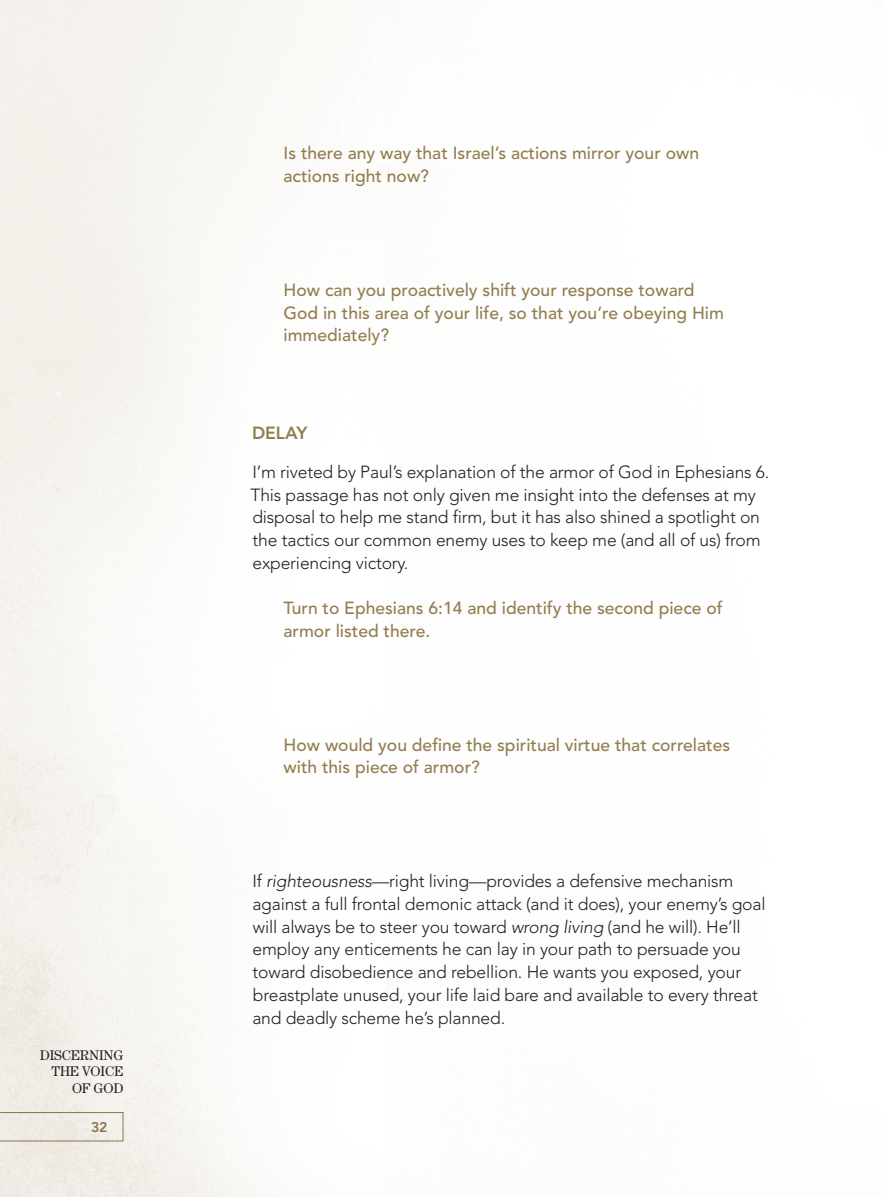
<style>
.page{position:relative;width:882px;height:1197px;background:#fff}
.page>*{position:absolute;margin:0;border:0;box-sizing:border-box;transform-origin:0 0}
.t1{font:300 17.5px/22.8px "Avenir LT Std";letter-spacing:-.01em;color:#231f20}
.t2{font:500 17.5px/22.8px "Avenir LT Std";color:#937d4e}
.t3{font:800 17.5px "Avenir LT Std";color:#937d4e}
.t4{font:14px/16.8px "Century Std";letter-spacing:-.015em;color:#231f20;text-align:right}
.t5{font:800 14px "Avenir LT Std";color:#937d4e}
.s1{font-style:italic}
</style>
<div class="page">
<svg style="left:0;top:1112px;width:123px;height:29px"></svg>
<p class="t4" style="left:40px;top:1046px;width:85px">DISCERNING<br>THE VOICE<br>OF GOD</p>
<p class="t5" style="left:91px;top:1119px;width:18px">32</p>
<p class="t2" style="left:284px;top:142px;width:417px">Is there any way that Israel’s actions mirror your own actions right now?</p>
<p class="t2" style="left:284px;top:279px;width:442px">How can you proactively shift your response toward<br>God in this area of your life, so that you’re obeying Him immediately?</p>
<p class="t3" style="left:252px;top:423px;width:57px">DELAY</p>
<p class="t1" style="left:251px;top:460px;width:520px">I’m riveted by Paul’s explanation of the armor of God in Ephesians 6.<br>This passage has not only given me insight into the defenses at my disposal to help me stand firm, but it has also shined a spotlight on the tactics our common enemy uses to keep me (and all of us) from experiencing victory.</p>
<p class="t2" style="left:284px;top:597px;width:441px">Turn to Ephesians 6:14 and identify the second piece of armor listed there.</p>
<p class="t2" style="left:284px;top:734px;width:448px">How would you define the spiritual virtue that correlates with this piece of armor?</p>
<p class="t1" style="left:252px;top:870px;width:515px">If <span class="s1">righteousness</span>—right living—provides a defensive mechanism against a full frontal demonic attack (and it does), your enemy’s goal will always be to steer you toward <span class="s1">wrong living</span> (and he will). He’ll employ any enticements he can lay in your path to persuade you toward disobedience and rebellion. He wants you exposed, your breastplate unused, your life laid bare and available to every threat and deadly scheme he’s planned.</p>
</div>
